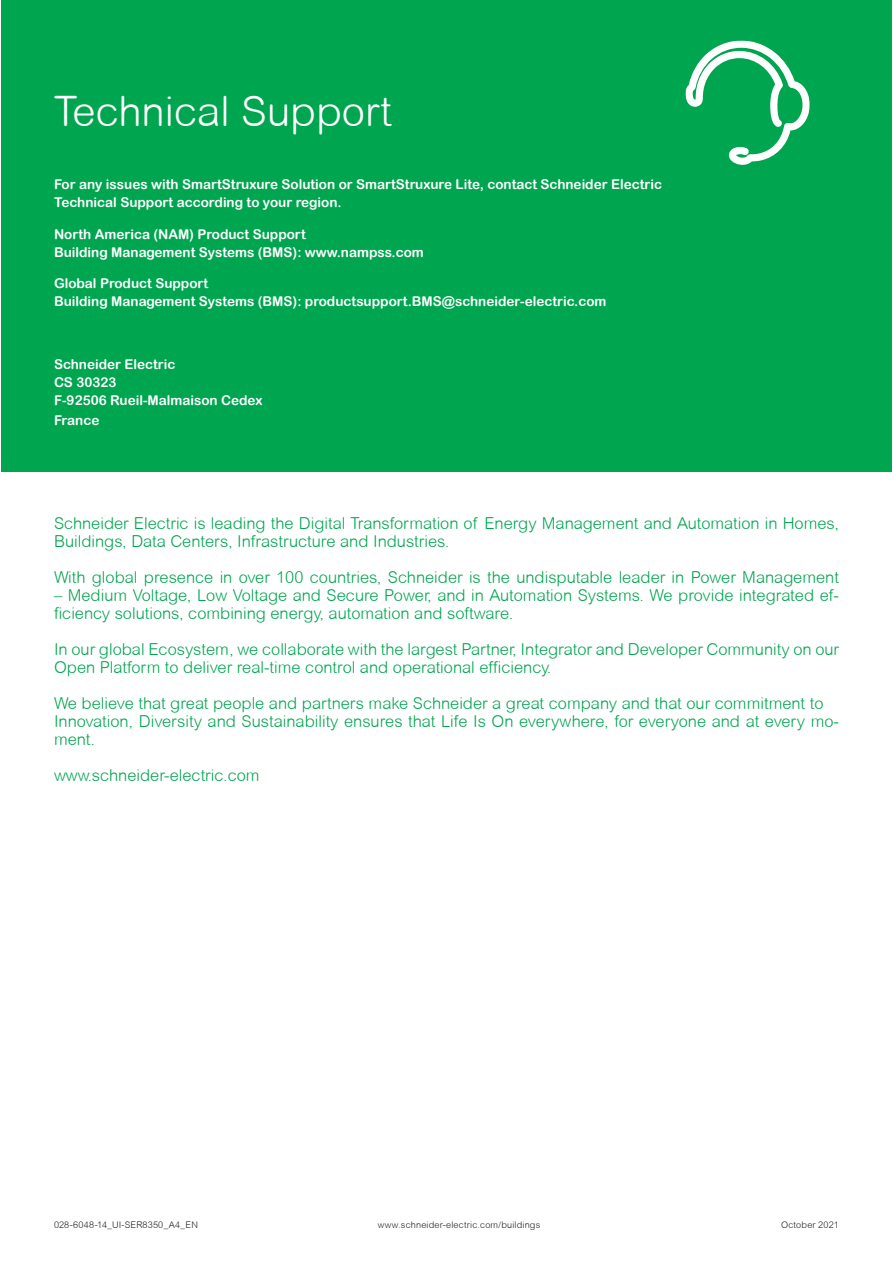
<style>
.page{position:relative;width:893px;height:1263px;background:#fff}
.page>*{position:absolute;margin:0;border:0;box-sizing:border-box;transform-origin:0 0}
.Main_Doc_Title{font:300 42px "Arial Rounded MT";color:#fff}
.Intro_Paragraphs{font:300 16.5px/18px "Arial Rounded MT";color:#00a54f}
._08_SE_Body{font:13.5px/18px "Arial Rounded MT Bold";color:#fff}
.t1{font:300 9.15px "Arial Rounded MT";letter-spacing:.02em;color:#231f20}
</style>
<div class="page">
<div style="left:1px;top:0;width:891px;height:471px;background:#00a54f"></div>
<svg style="left:685px;top:40px;width:125px;height:125px"></svg>
<p class="Main_Doc_Title" style="left:54px;top:87px;width:339px">Technical Support</p>
<p class="_08_SE_Body" style="left:54px;top:175px;width:610px">For any issues with SmartStruxure Solution or SmartStruxure Lite, contact Schneider Electric<br>Technical Support according to your region.</p>
<p class="_08_SE_Body" style="left:54px;top:225px;width:371px">North America (NAM) Product Support<br>Building Management Systems (BMS): www.nampss.com</p>
<p class="_08_SE_Body" style="left:54px;top:274px;width:554px">Global Product Support<br>Building Management Systems (BMS): productsupport.BMS@schneider-electric.com</p>
<p class="_08_SE_Body" style="left:54px;top:355px;width:210px">Schneider Electric<br>CS 30323<br>F-92506 Rueil-Malmaison Cedex</p>
<p class="_08_SE_Body" style="left:54px;top:411px;width:47px">France</p>
<p class="Intro_Paragraphs" style="left:54px;top:514px;width:786px">Schneider Electric is leading the Digital Transformation of Energy Management and Automation in Homes,<br>Buildings, Data Centers, Infrastructure and Industries.</p>
<p class="Intro_Paragraphs" style="left:54px;top:568px;width:786px">With global presence in over 100 countries, Schneider is the undisputable leader in Power Management</p>
<p class="Intro_Paragraphs" style="left:54px;top:586px;width:786px">– Medium Voltage, Low Voltage and Secure Power, and in Automation Systems. We provide integrated ef&shy;ficiency solutions, combining energy, automation and software.</p>
<p class="Intro_Paragraphs" style="left:54px;top:640px;width:786px">In our global Ecosystem, we collaborate with the largest Partner, Integrator and Developer Community on our<br>Open Platform to deliver real-time control and operational efficiency.</p>
<p class="Intro_Paragraphs" style="left:54px;top:694px;width:771px">We believe that great people and partners make Schneider a great company and that our commitment to</p>
<p class="Intro_Paragraphs" style="left:54px;top:712px;width:786px">Innovation, Diversity and Sustainability ensures that Life Is On everywhere, for everyone and at every mo&shy;ment.</p>
<p class="Intro_Paragraphs" style="left:54px;top:766px;width:207px">www.schneider-electric.com</p>
<p class="t1" style="left:54px;top:1219px;width:145px">028-6048-14_UI-SER8350_A4_EN</p>
<p class="t1" style="left:378px;top:1219px;width:164px">www.schneider-electric.com/buildings</p>
<p class="t1" style="left:781px;top:1219px;width:59px">October 2021</p>
</div>
